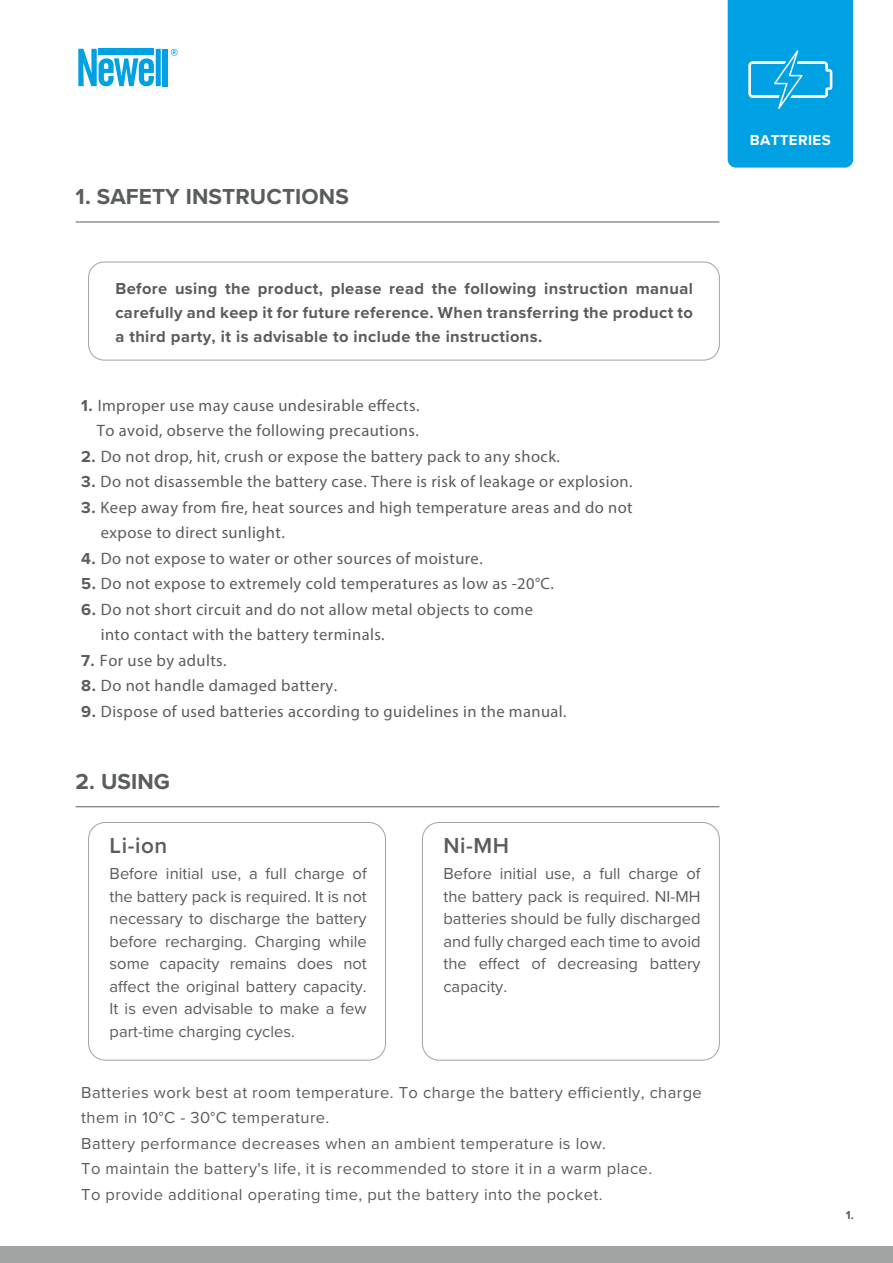
<style>
.page{position:relative;width:893px;height:1263px;background:#fff}
.page>*{position:absolute;margin:0;border:0;box-sizing:border-box;transform-origin:0 0}
.t1{font:700 22.5px "Proxima Nova";letter-spacing:.005em;color:#5a5d5d}
.t2{font:600 22.5px "Proxima Nova";letter-spacing:.025em;color:#5a5d5d}
.t3{font:16.5px/22.5px "Proxima Nova";letter-spacing:.025em;color:#5a5d5d;text-align:justify}
.t4{font:16.5px/25.5px "Myriad Pro";letter-spacing:.025em;color:#5a5d5d}
.t5{font:700 16.5px/24px "Proxima Nova";letter-spacing:.025em;color:#5a5d5d;text-align:justify}
.t6{font:700 15px "Proxima Nova";letter-spacing:.025em;color:#fff}
.t7{font:700 12px "Proxima Nova";color:#5a5d5d}
.s1{font-family:"Proxima Nova";font-weight:700}
</style>
<div class="page">
<div style="left:0;top:1246px;width:893px;height:17px;background:#a2a3a3"></div>
<hr style="left:76px;top:222px;width:643px;height:1px;background:#5a5d5d">
<hr style="left:76px;top:806px;width:643px;height:1px;background:#5a5d5d">
<div style="left:88px;top:262px;width:631px;height:98px;border:1px solid #a1a2a6;border-radius:16px"></div>
<div style="left:88px;top:822px;width:298px;height:238px;border:1px solid #a1a2a6;border-radius:17px"></div>
<div style="left:163px;top:49px;width:5px;height:37px;background:#00a1e3"></div>
<div style="left:156px;top:49px;width:5px;height:37px;background:#00a1e3"></div>
<svg style="left:78px;top:49px;width:76px;height:37px"></svg>
<svg style="left:171px;top:49px;width:7px;height:7px"></svg>
<div style="left:728px;top:0;width:125px;height:168px;background:#00a1e3"></div>
<div style="left:422px;top:822px;width:297px;height:238px;border:1px solid #a1a2a6;border-radius:17px"></div>
<h1 class="t1" style="left:76px;top:184px;width:275px">1. SAFETY INSTRUCTIONS</h1>
<p class="t5" style="left:115px;top:276px;width:579px">Before using the product, please read the following instruction manual carefully and keep it for future reference. When transferring the product to a third party, it is advisable to include the instructions.</p>
<p class="t4" style="left:81px;top:394px;width:340px;text-align:right"><span class="s1">1.</span> Improper use may cause undesirable effects.<br>To avoid, observe the following precautions.</p>
<p class="t4" style="left:81px;top:445px;width:480px"><span class="s1">2.</span> Do not drop, hit, crush or expose the battery pack to any shock.</p>
<p class="t4" style="left:81px;top:470px;width:553px"><span class="s1">3.</span> Do not disassemble the battery case. There is risk of leakage or explosion.</p>
<p class="t4" style="left:101px;top:496px;width:533px;text-indent:-20px"><span class="s1">3.</span> Keep away from fire, heat sources and high temperature areas and do not expose to direct sunlight.</p>
<p class="t4" style="left:81px;top:547px;width:403px"><span class="s1">4.</span> Do not expose to water or other sources of moisture.</p>
<p class="t4" style="left:81px;top:572px;width:474px"><span class="s1">5.</span> Do not expose to extremely cold temperatures as low as -20°C.</p>
<p class="t4" style="left:101px;top:598px;width:434px;text-indent:-20px"><span class="s1">6.</span> Do not short circuit and do not allow metal objects to come into contact with the battery terminals.</p>
<p class="t4" style="left:81px;top:649px;width:147px"><span class="s1">7.</span> For use by adults.</p>
<p class="t4" style="left:81px;top:674px;width:257px"><span class="s1">8.</span> Do not handle damaged battery.</p>
<p class="t4" style="left:81px;top:700px;width:487px"><span class="s1">9.</span> Dispose of used batteries according to guidelines in the manual.</p>
<h1 class="t1" style="left:76px;top:769px;width:96px">2. USING</h1>
<h1 class="t2" style="left:110px;top:836px;width:59px">Li-ion</h1>
<p class="t3" style="left:110px;top:863px;width:259px">Before initial use, a full charge of the battery pack is required. It is not necessary to discharge the battery before recharging. Charging while some capacity remains does not affect the original battery capacity.<br>It is even advisable to make a few part-time charging cycles.</p>
<h1 class="t2" style="left:443px;top:836px;width:67px">Ni-MH</h1>
<p class="t3" style="left:443px;top:863px;width:259px">Before initial use, a full charge of the battery pack is required. NI-MH batteries should be fully discharged and fully charged each time to avoid the effect of decreasing battery capacity.</p>
<p class="t3" style="left:81px;top:1080px;width:622px;line-height:25.5px;text-align:left">Batteries work best at room temperature. To charge the battery efficiently, charge them in 10°C - 30°C temperature.<br>Battery performance decreases when an ambient temperature is low.<br>To maintain the battery's life, it is recommended to store it in a warm place.<br>To provide additional operating time, put the battery into the pocket.</p>
<p class="t6" style="left:750px;top:132px;width:82px">BATTERIES</p>
<p class="t7" style="left:846px;top:1209px;width:10px">1.</p>
</div>
